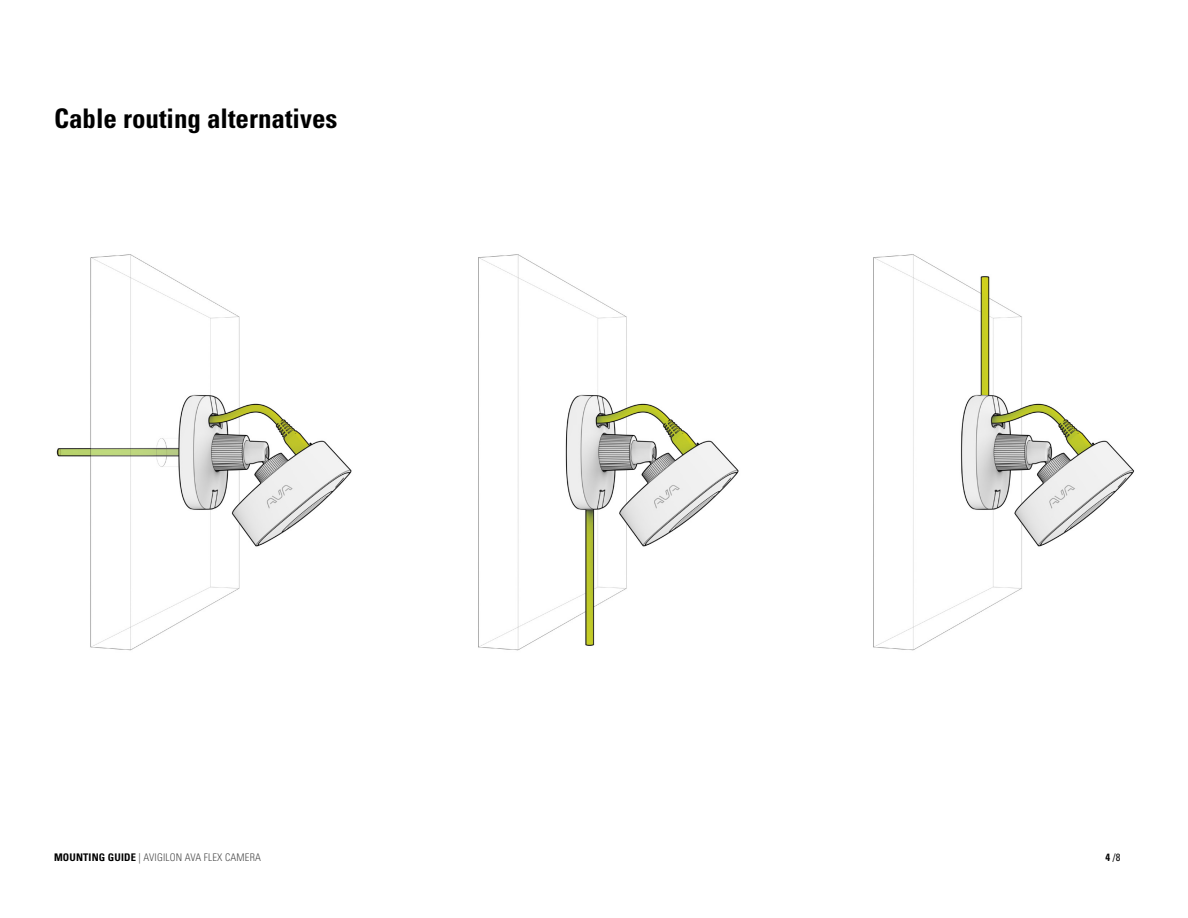
<style>
.page{position:relative;width:1188px;height:918px;background:#fff}
.page>*{position:absolute;margin:0;border:0;box-sizing:border-box;transform-origin:0 0}
.t1{font:700 condensed 27px "Univers LT Std";color:#000}
.t2{font:300 condensed 10.5px "Univers LT Std";letter-spacing:.015em;color:#4d4d4d}
.t3{font:condensed 10.5px "Univers LT Std";color:#000}
.s1{font-weight:700;color:#000}
.s2{font-weight:700}
</style>
<div class="page">
<img style="left:873px;top:254px;width:261px;height:397px">
<img style="left:478px;top:254px;width:261px;height:397px">
<img style="left:56px;top:254px;width:296px;height:397px">
<h1 class="t1" style="left:54px;top:101px;width:285px">Cable routing alternatives</h1>
<p class="t2" style="left:54px;top:851px;width:208px"><span class="s1">MOUNTING GUIDE</span> | AVIGILON AVA FLEX CAMERA</p>
<p class="t3" style="left:1105px;top:850px;width:17px"><span class="s2">4</span> /8</p>
</div>
